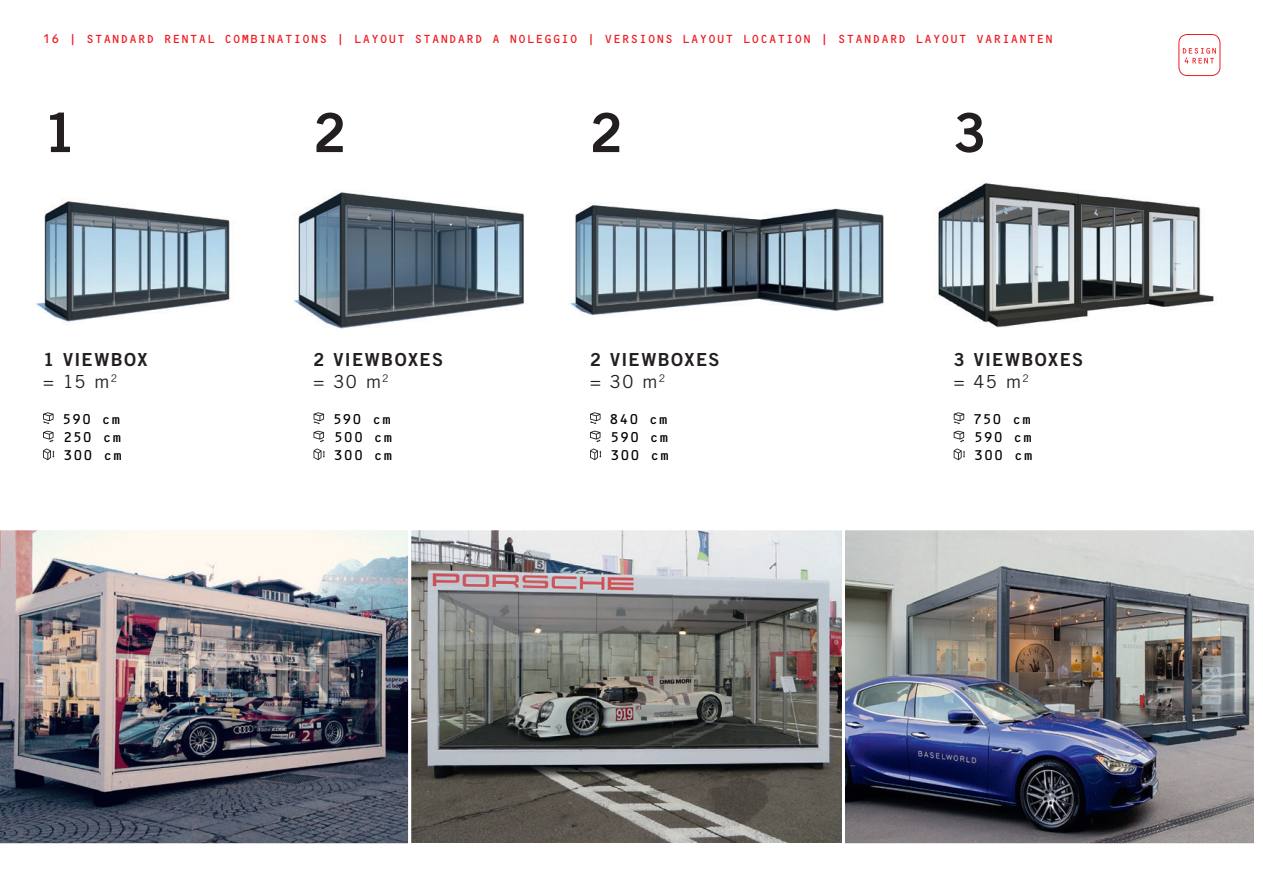
<style>
.page{position:relative;width:1263px;height:893px;background:#fff}
.page>*{position:absolute;margin:0;border:0;box-sizing:border-box;transform-origin:0 0}
.t1{font:54px "Trade Gothic Bold Two";color:#231f20}
.t2{font:18px "Trade Gothic Bold Two";letter-spacing:.08em;color:#231f20}
.t3{font:18px "Trade Gothic";letter-spacing:.08em;color:#231f20}
.t4{font:13.5px/18px "OCRB Alternate";letter-spacing:.025em;color:#000;text-align:justify}
.t5{font:12px "OCRB Alternate";color:#ee1d23}
</style>
<div class="page">
<img style="left:938px;top:183px;width:276px;height:145px">
<div style="left:1178px;top:34px;width:42px;height:42px;border:1px solid #ee1d23;border-radius:9px"></div>
<svg style="left:1183px;top:48px;width:33px;height:15px"></svg>
<img style="left:36px;top:201px;width:194px;height:121px">
<img style="left:294px;top:192px;width:231px;height:137px">
<img style="left:570px;top:204px;width:314px;height:111px">
<svg style="left:43px;top:412px;width:11px;height:12px"></svg>
<svg style="left:43px;top:431px;width:11px;height:11px"></svg>
<svg style="left:43px;top:448px;width:11px;height:12px"></svg>
<svg style="left:313px;top:412px;width:11px;height:12px"></svg>
<svg style="left:313px;top:431px;width:11px;height:11px"></svg>
<svg style="left:313px;top:448px;width:12px;height:12px"></svg>
<svg style="left:590px;top:412px;width:10px;height:12px"></svg>
<svg style="left:590px;top:431px;width:10px;height:11px"></svg>
<svg style="left:590px;top:448px;width:11px;height:12px"></svg>
<svg style="left:954px;top:412px;width:10px;height:12px"></svg>
<svg style="left:954px;top:431px;width:10px;height:11px"></svg>
<svg style="left:954px;top:448px;width:11px;height:12px"></svg>
<img style="left:0;top:530px;width:408px;height:314px">
<img style="left:412px;top:531px;width:429px;height:311px">
<div style="left:408px;top:527px;width:437px;height:319px;border:3px solid #fff"></div>
<img style="left:842px;top:527px;width:412px;height:319px">
<p class="t5" style="left:43px;top:32px;width:103px">16 | Standard</p>
<p class="t5" style="left:163px;top:32px;width:597px">RENTAL COMBINATIONS | LAYOUT STAN DARD A NOLEGGIO | VERSIONS LAYOUT LOCA</p>
<p class="t5" style="left:777px;top:32px;width:26px">TION</p>
<p class="t5" style="left:820px;top:32px;width:78px">| Standard</p>
<p class="t5" style="left:915px;top:32px;width:140px">Layout vari anten</p>
<h1 class="t1" style="left:43px;top:99px;width:34px">1</h1>
<h1 class="t1" style="left:313px;top:99px;width:34px">2</h1>
<h1 class="t1" style="left:590px;top:99px;width:34px">2</h1>
<h1 class="t1" style="left:954px;top:99px;width:34px">3</h1>
<h2 class="t2" style="left:43px;top:348px;width:106px">1 VIEWBOX</h2>
<h2 class="t3" style="left:43px;top:371px;width:76px">= 15 m<sup>2</sup></h2>
<p class="t4" style="left:62px;top:410px;width:62px">590 cm 250 cm 300 cm</p>
<h2 class="t2" style="left:313px;top:348px;width:131px">2 VIEWBOXES</h2>
<h2 class="t3" style="left:313px;top:371px;width:77px">= 30 m<sup>2</sup></h2>
<p class="t4" style="left:333px;top:410px;width:62px">590 cm 500 cm 300 cm</p>
<h2 class="t2" style="left:590px;top:348px;width:131px">2 VIEWBOXES</h2>
<h2 class="t3" style="left:590px;top:371px;width:77px">= 30 m<sup>2</sup></h2>
<p class="t4" style="left:609px;top:410px;width:62px">840 cm 590 cm 300 cm</p>
<h2 class="t2" style="left:954px;top:348px;width:131px">3 VIEWBOXES</h2>
<h2 class="t3" style="left:954px;top:371px;width:77px">= 45 m<sup>2</sup></h2>
<p class="t4" style="left:973px;top:410px;width:62px;text-align:left">750 cm<br>590 cm<br>300 cm</p>
</div>
